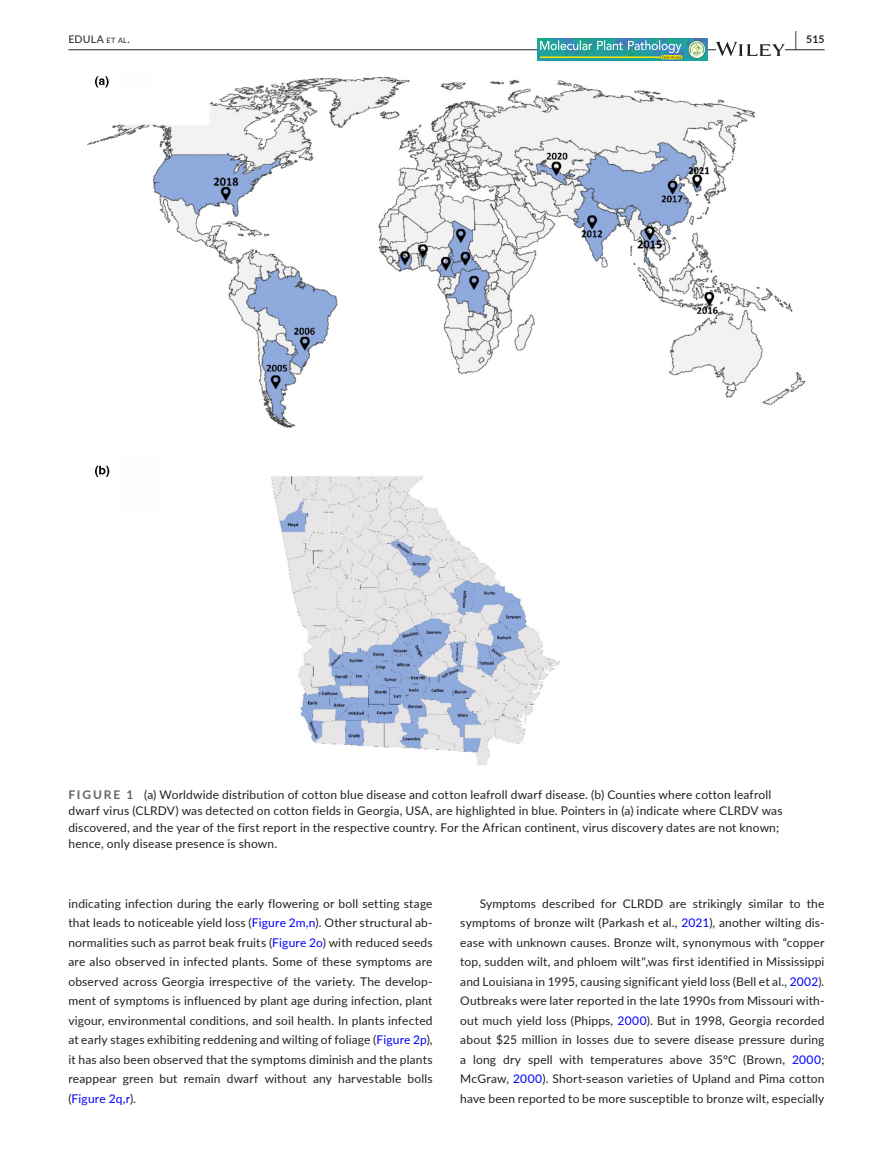
<style>
.page{position:relative;width:893px;height:1174px;background:#fff}
.page>*{position:absolute;margin:0;border:0;box-sizing:border-box;transform-origin:0 0}
.t1{font:12px/19.5px "Lato";letter-spacing:.015em;color:#231f20;text-align:justify}
.t2{font:10.5px "Lato";letter-spacing:.02em;color:#231f20}
.t3{font:700 10.5px "Lato";color:#231f20}
.s1{font-size:7.35px}
.s2{font-size:19.5px}
.s3{font-weight:700;color:#636366}
.s4{color:#00f}
</style>
<div class="page">
<hr style="left:68px;top:49px;width:756px;height:1px;background:#231f20">
<img style="left:537px;top:38px;width:171px;height:22px">
<svg style="left:716px;top:42px;width:69px;height:14px"></svg>
<img style="left:87px;top:76px;width:719px;height:690px">
<p class="t2" style="left:68px;top:31px;width:63px">EDULA <span class="s1">et al</span>.</p>
<p class="t3" style="left:795px;top:31px;width:31px"><span class="s2">|</span> 515</p>
<p class="t1" style="left:68px;top:786px;width:716px;line-height:16.5px;text-align:left"><span class="s3">FIGURE 1</span> (a) Worldwide distribution of cotton blue disease and cotton leafroll dwarf disease. (b) Counties where cotton leafroll dwarf virus (CLRDV) was detected on cotton fields in Georgia, USA, are highlighted in blue. Pointers in (a) indicate where CLRDV was discovered, and the year of the first report in the respective country. For the African continent, virus discovery dates are not known; hence, only disease presence is shown.</p>
<p class="t1" style="left:68px;top:893px;width:366px">indicating infection during the early flowering or boll setting stage that leads to noticeable yield loss (<span class="s4">Figure 2m,n</span>). Other structural ab&shy;normalities such as parrot beak fruits (<span class="s4">Figure 2o</span>) with reduced seeds are also observed in infected plants. Some of these symptoms are observed across Georgia irrespective of the variety. The develop&shy;ment of symptoms is influenced by plant age during infection, plant vigour, environmental conditions, and soil health. In plants infected at early stages exhibiting reddening and wilting of foliage (<span class="s4">Figure 2p</span>), it has also been observed that the symptoms diminish and the plants reappear green but remain dwarf without any harvestable bolls (<span class="s4">Figure 2q,r</span>).</p>
<p class="t1" style="left:460px;top:893px;width:366px;text-indent:20px">Symptoms described for CLRDD are strikingly similar to the symptoms of bronze wilt (Parkash et al., <span class="s4">2021</span>), another wilting dis&shy;ease with unknown causes. Bronze wilt, synonymous with “copper top, sudden wilt, and phloem wilt",was first identified in Mississippi and Louisiana in 1995, causing significant yield loss (Bell et al., <span class="s4">2002</span>).<br>Outbreaks were later reported in the late 1990s from Missouri with&shy;out much yield loss (Phipps, <span class="s4">2000</span>). But in 1998, Georgia recorded about $25 million in losses due to severe disease pressure during a long dry spell with temperatures above 35°C (Brown, <span class="s4">2000</span>; McGraw, <span class="s4">2000</span>). Short-season varieties of Upland and Pima cotton have been reported to be more susceptible to bronze wilt, especially</p>
</div>
